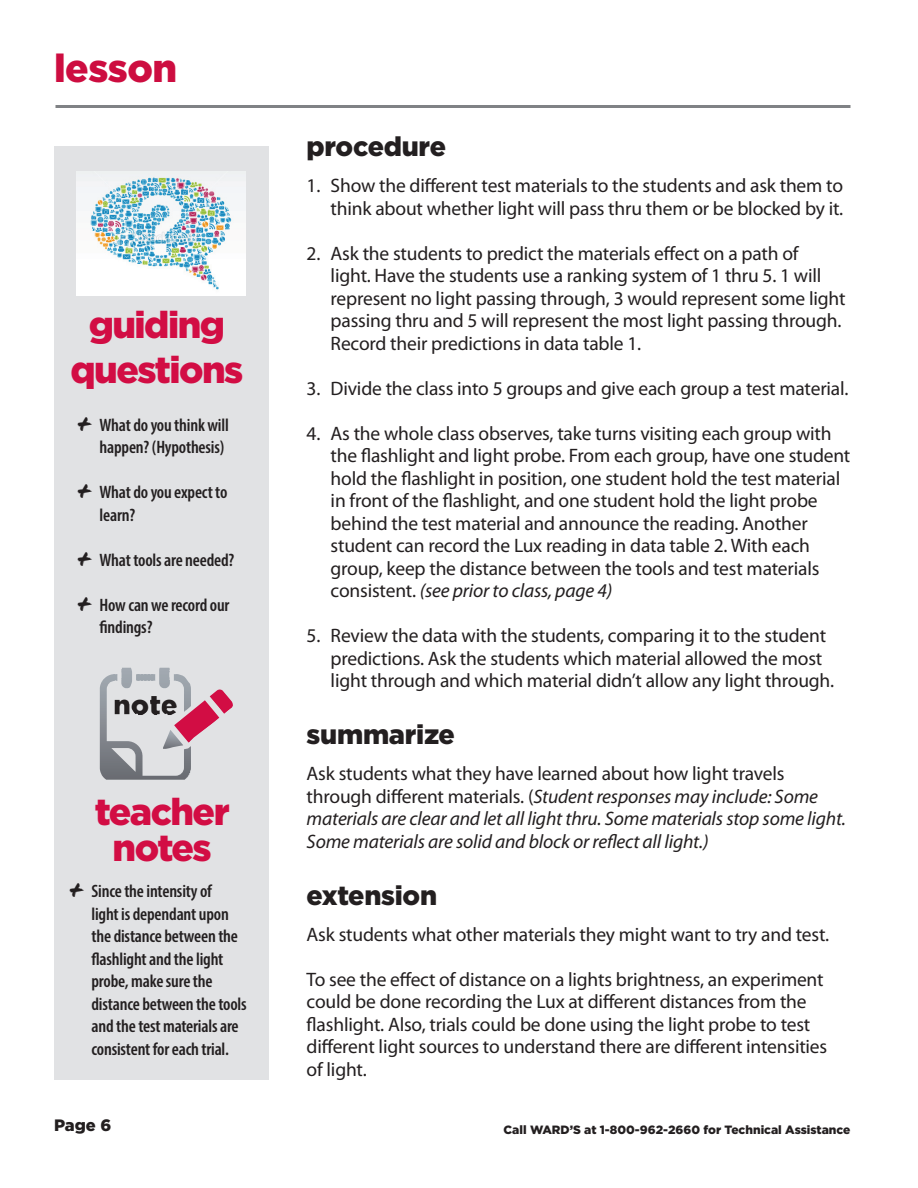
<style>
.page{position:relative;width:918px;height:1188px;background:#fff}
.page>*{position:absolute;margin:0;border:0;box-sizing:border-box;transform-origin:0 0}
.t1{font:900 39px "Gotham";letter-spacing:-.01em;color:#cd0d40}
.t2{font:900 37.35px/45px "Gotham";letter-spacing:-.04em;color:#d20d44;text-align:center}
.t3{font:900 27.9px "Gotham";color:#231f20}
.t4{font:900 27px "Gotham";letter-spacing:-.01em;color:#231f20}
.t5{font:19.5px/22.5px "Myriad Pro";letter-spacing:-.01em;color:#231f20}
.t6{font:italic 19.5px/22.5px "Myriad Pro";letter-spacing:-.01em;color:#231f20}
.t7{font:600 condensed 18px/22.5px "Myriad Pro";letter-spacing:-.01em;color:#231f20}
.t8{font:900 16.5px "Gotham";color:#231f20}
.t9{font:900 12px "Gotham";color:#231f20}
.s1{font-family:"Flood Std";font-weight:400;font-stretch:normal;font-size:30px}
.s2{font-style:italic}
.s3{font-style:normal}
</style>
<div class="page">
<div style="left:54px;top:146px;width:214px;height:933px;background:#e1e2e4"></div>
<hr style="left:56px;top:105px;width:794px;height:3px;background:#808285">
<img style="left:77px;top:171px;width:168px;height:124px">
<svg style="left:100px;top:668px;width:133px;height:112px"></svg>
<h1 class="t1" style="left:54px;top:46px;width:125px">lesson</h1>
<h2 class="t2" style="left:70px;top:301px;width:175px">guiding questions</h2>
<p class="t7" style="left:76px;top:413px;width:155px;text-align:right"><span class="s1">+</span> What do you think will happen? (Hypothesis)</p>
<p class="t7" style="left:100px;top:481px;width:129px;text-indent:-24px"><span class="s1">+</span> What do you expect to learn?</p>
<p class="t7" style="left:76px;top:548px;width:160px"><span class="s1">+</span> What tools are needed?</p>
<p class="t7" style="left:100px;top:593px;width:131px;text-indent:-24px"><span class="s1">+</span> How can we record our findings?</p>
<h3 class="t3" style="left:113px;top:689px;width:66px">note</h3>
<h2 class="t2" style="left:95px;top:793px;width:137px;line-height:36px">teacher notes</h2>
<p class="t7" style="left:92px;top:880px;width:157px;text-indent:-24px"><span class="s1">+</span> Since the intensity of<br>light is dependant upon the distance between the flashlight and the light probe, make sure the distance between the tools and the test materials are consistent for each trial.</p>
<h3 class="t4" style="left:307px;top:131px;width:141px">procedure</h3>
<p class="t5" style="left:307px;top:174px;width:538px;text-align:right">1. Show the different test materials to the students and ask them to think about whether light will pass thru them or be blocked by it.</p>
<p class="t5" style="left:331px;top:242px;width:516px;text-indent:-24px">2. Ask the students to predict the materials effect on a path of<br>light. Have the students use a ranking system of 1 thru 5. 1 will represent no light passing through, 3 would represent some light passing thru and 5 will represent the most light passing through.<br>Record their predictions in data table 1.</p>
<p class="t5" style="left:307px;top:377px;width:543px">3. Divide the class into 5 groups and give each group a test material.</p>
<p class="t5" style="left:331px;top:422px;width:521px;text-indent:-24px">4. As the whole class observes, take turns visiting each group with the flashlight and light probe. From each group, have one student hold the flashlight in position, one student hold the test material in front of the flashlight, and one student hold the light probe behind the test material and announce the reading. Another student can record the Lux reading in data table 2. With each group, keep the distance between the tools and test materials consistent. <span class="s2">(see prior to class, page 4)</span></p>
<p class="t5" style="left:331px;top:624px;width:505px;text-indent:-24px">5. Review the data with the students, comparing it to the student predictions. Ask the students which material allowed the most light through and which material didn’t allow any light through.</p>
<h3 class="t4" style="left:307px;top:719px;width:150px">summarize</h3>
<p class="t6" style="left:307px;top:762px;width:541px"><span class="s3">Ask students what they have learned about how light travels through different materials. (</span>Student responses may include: Some materials are clear and let all light thru. Some materials stop some light.<br>Some materials are solid and block or reflect all light.)</p>
<h3 class="t4" style="left:307px;top:880px;width:132px">extension</h3>
<p class="t5" style="left:307px;top:923px;width:524px">Ask students what other materials they might want to try and test.</p>
<p class="t5" style="left:307px;top:968px;width:522px">To see the effect of distance on a lights brightness, an experiment could be done recording the Lux at different distances from the flashlight. Also, trials could be done using the light probe to test different light sources to understand there are different intensities of light.</p>
<p class="t8" style="left:54px;top:1116px;width:59px">Page 6</p>
<p class="t9" style="left:504px;top:1123px;width:348px">Call WARD’S at 1-800-962-2660 for Technical Assistance</p>
</div>
